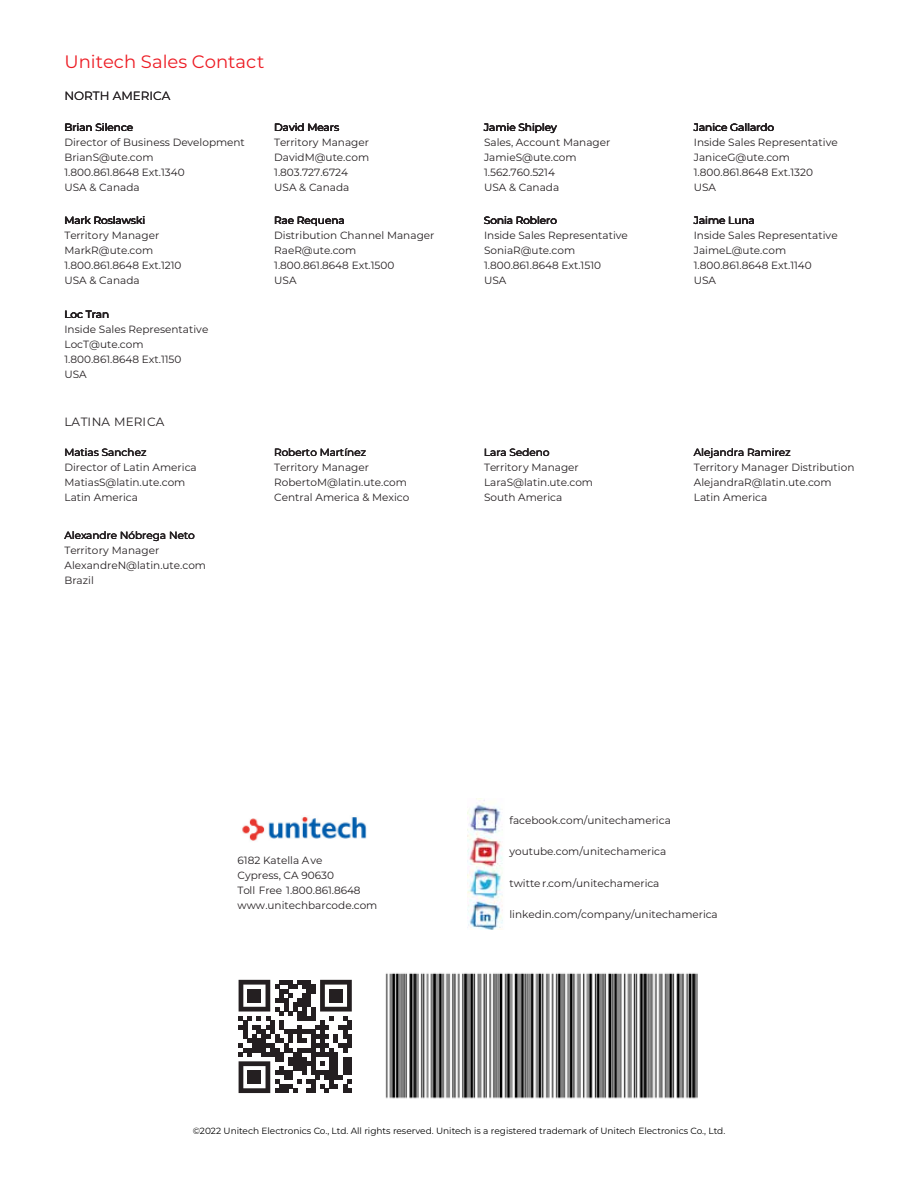
<style>
.page{position:relative;width:918px;height:1188px;background:#fff}
.page>*{position:absolute;margin:0;border:0;box-sizing:border-box;transform-origin:0 0}
.t1{font:18px "Montserrat";color:#ed1c24}
.t2{font:12px "Montserrat";color:#241f21}
.t3{font:10.5px/15px "Montserrat";color:#241f21}
.t4{font:9px "Montserrat";color:#000}
</style>
<div class="page">
<img style="left:468px;top:799px;width:35px;height:131px">
<img style="left:242px;top:816px;width:125px;height:25px">
<img style="left:385px;top:973px;width:313px;height:126px">
<svg style="left:239px;top:980px;width:113px;height:113px"></svg>
<div style="left:248px;top:989px;width:13px;height:13px;background:#241f21"></div>
<div style="left:329px;top:989px;width:14px;height:13px;background:#241f21"></div>
<div style="left:248px;top:1070px;width:13px;height:14px;background:#241f21"></div>
<h1 class="t1" style="left:64px;top:49px;width:201px">Unitech Sales Contact</h1>
<p class="t2" style="left:64px;top:87px;width:107px">NORTH AMERICA</p>
<p class="t3" style="left:64px;top:119px;width:70px">Brian Silence</p>
<p class="t3" style="left:274px;top:119px;width:66px">David Mears</p>
<p class="t3" style="left:484px;top:119px;width:74px">Jamie Shipley</p>
<p class="t3" style="left:694px;top:119px;width:82px">Janice Gallardo</p>
<p class="t3" style="left:744px;top:119px;width:4px">l</p>
<p class="t3" style="left:484px;top:119px;width:7px">J</p>
<p class="t3" style="left:484px;top:119px;width:7px">J</p>
<p class="t3" style="left:484px;top:119px;width:7px">J</p>
<p class="t3" style="left:484px;top:119px;width:7px">J</p>
<p class="t3" style="left:64px;top:134px;width:182px">Director of Business Development<br>BrianS@ute.com<br>1.800.861.8648 Ext.1340<br>USA &amp; Canada</p>
<p class="t3" style="left:274px;top:134px;width:96px">Territory Manager<br>DavidM@ute.com<br>1.803.727.6724<br>USA &amp; Canada</p>
<p class="t3" style="left:484px;top:134px;width:128px">Sales, Account Manager<br>JamieS@ute.com<br>1.562.760.5214<br>USA &amp; Canada</p>
<p class="t3" style="left:694px;top:134px;width:145px">Inside Sales Representative<br>JaniceG@ute.com<br>1.800.861.8648 Ext.1320<br>USA</p>
<p class="t3" style="left:64px;top:213px;width:82px">Mark Roslawski</p>
<p class="t3" style="left:274px;top:213px;width:72px">Rae Requena</p>
<p class="t3" style="left:484px;top:213px;width:75px">Sonia Roblero</p>
<p class="t3" style="left:694px;top:213px;width:63px">Jaime Luna</p>
<p class="t3" style="left:484px;top:213px;width:8px">S</p>
<p class="t3" style="left:484px;top:213px;width:8px">S</p>
<p class="t3" style="left:749px;top:213px;width:8px">a</p>
<p class="t3" style="left:484px;top:213px;width:8px">S</p>
<p class="t3" style="left:749px;top:213px;width:8px">a</p>
<p class="t3" style="left:484px;top:213px;width:8px">S</p>
<p class="t3" style="left:749px;top:213px;width:8px">a</p>
<p class="t3" style="left:64px;top:228px;width:119px">Territory Manager<br>MarkR@ute.com<br>1.800.861.8648 Ext.1210<br>USA &amp; Canada</p>
<p class="t3" style="left:64px;top:306px;width:46px">Loc Tran</p>
<p class="t3" style="left:64px;top:322px;width:145px">Inside Sales Representative<br>LocT@ute.com<br>1.800.861.8648 Ext.1150<br>USA</p>
<p class="t2" style="left:64px;top:413px;width:101px">LATINA MERICA</p>
<p class="t3" style="left:274px;top:228px;width:162px">Distribution Channel Manager<br>RaeR@ute.com<br>1.800.861.8648 Ext.1500<br>USA</p>
<p class="t3" style="left:484px;top:228px;width:145px">Inside Sales Representative<br>SoniaR@ute.com<br>1.800.861.8648 Ext.1510<br>USA</p>
<p class="t3" style="left:694px;top:228px;width:145px">Inside Sales Representative<br>JaimeL@ute.com<br>1.800.861.8648 Ext.1140<br>USA</p>
<p class="t3" style="left:64px;top:444px;width:84px">Matias Sanchez</p>
<p class="t3" style="left:274px;top:444px;width:93px">Roberto Martínez</p>
<p class="t3" style="left:484px;top:444px;width:67px">Lara Sedeno</p>
<p class="t3" style="left:694px;top:444px;width:98px">Alejandra Ramirez</p>
<p class="t3" style="left:484px;top:444px;width:8px">L</p>
<p class="t3" style="left:738px;top:444px;width:8px">a</p>
<p class="t3" style="left:484px;top:444px;width:8px">L</p>
<p class="t3" style="left:738px;top:444px;width:8px">a</p>
<p class="t3" style="left:64px;top:459px;width:134px">Director of Latin America<br>MatiasS@latin.ute.com<br>Latin America</p>
<p class="t3" style="left:64px;top:527px;width:132px">Alexandre Nóbrega Neto</p>
<p class="t3" style="left:64px;top:542px;width:143px">Territory Manager<br>AlexandreN@latin.ute.com<br>Brazil</p>
<p class="t3" style="left:274px;top:459px;width:137px">Territory Manager<br>RobertoM@latin.ute.com<br>Central America &amp; Mexico</p>
<p class="t3" style="left:484px;top:459px;width:111px">Territory Manager<br>LaraS@latin.ute.com<br>South America</p>
<p class="t3" style="left:694px;top:459px;width:162px">Territory Manager Distribution<br>AlejandraR@latin.ute.com<br>Latin America</p>
<p class="t3" style="left:238px;top:852px;width:141px">6182 Katella Ave<br>Cypress, CA 90630<br>Toll Free 1.800.861.8648 www.unitechbarcode.com</p>
<p class="t3" style="left:509px;top:812px;width:163px">facebook.com/unitechamerica</p>
<p class="t3" style="left:509px;top:844px;width:158px">youtube.com/unitechamerica</p>
<p class="t3" style="left:509px;top:875px;width:151px">twitter.com/unitechamerica</p>
<p class="t3" style="left:509px;top:907px;width:210px">linkedin.com/company/unitechamerica</p>
<p class="t4" style="left:193px;top:1125px;width:534px">©2022 Unitech Electronics Co., Ltd. All rights reserved. Unitech is a registered trademark of Unitech Electronics Co., Ltd.</p>
</div>
